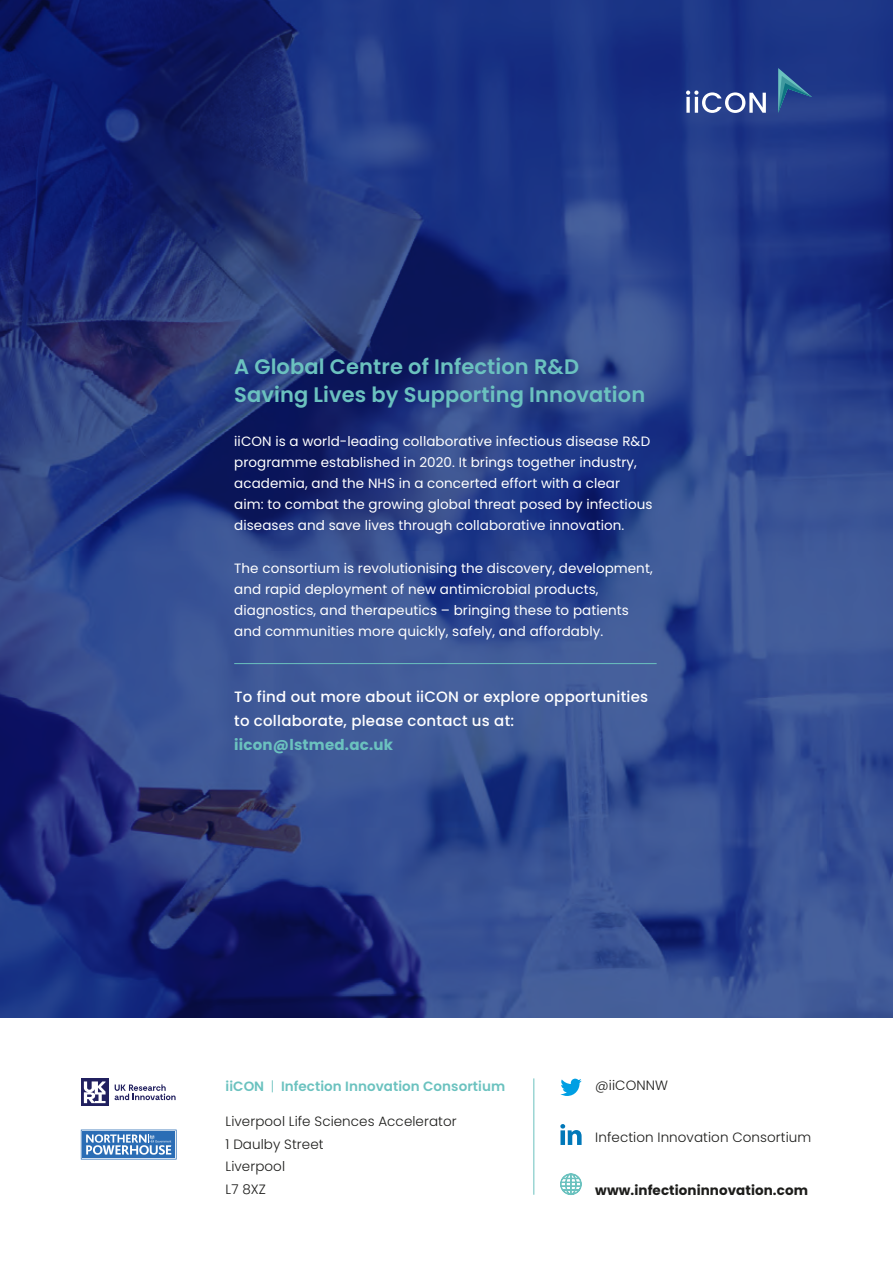
<style>
.page{position:relative;width:893px;height:1263px;background:#fff}
.page>*{position:absolute;margin:0;border:0;box-sizing:border-box;transform-origin:0 0}
.t1{font:600 21px/28.5px "Poppins";letter-spacing:.005em;color:#6bc2bf}
.t2{font:500 15px/24px "Poppins";letter-spacing:.015em;color:#fff}
.t3{font:700 15px "Poppins";letter-spacing:.015em;color:#6bc2bf}
.t4{font:13.5px/21px "Poppins";letter-spacing:.005em;color:#fff}
.t5{font:300 13.5px/22.5px "Poppins";letter-spacing:.005em;color:#1d1d1b}
.t6{font:600 13.5px "Poppins";letter-spacing:.005em;color:#6bc2bf}
.t7{font:700 13.5px "Poppins";letter-spacing:.005em;color:#1d1d1b}
.s1{font-weight:300}
</style>
<div class="page">
<img style="left:0;top:0;width:893px;height:1018px">
<svg style="left:686px;top:91px;width:80px;height:22px"></svg>
<svg style="left:778px;top:68px;width:34px;height:45px;background:#2c5891"></svg>
<svg style="left:115px;top:1084px;width:61px;height:16px"></svg>
<svg style="left:81px;top:1078px;width:28px;height:28px"></svg>
<svg style="left:84px;top:1081px;width:22px;height:22px"></svg>
<svg style="left:81px;top:1129px;width:96px;height:30px;background:#6e9bcc"></svg>
<hr style="left:533px;top:1078px;width:1px;height:117px;background:#6bc2bf">
<svg style="left:560px;top:1173px;width:22px;height:22px"></svg>
<svg style="left:560px;top:1124px;width:22px;height:21px"></svg>
<svg style="left:560px;top:1079px;width:22px;height:17px"></svg>
<hr style="left:234px;top:663px;width:423px;height:1px;background:#6bc2bf">
<h1 class="t1" style="left:234px;top:352px;width:412px">A Global Centre of Infection R&amp;D<br>Saving Lives by Supporting Innovation</h1>
<p class="t4" style="left:234px;top:431px;width:420px">iiCON is a world-leading collaborative infectious disease R&amp;D programme established in 2020. It brings together industry, academia, and the NHS in a concerted effort with a clear aim: to combat the growing global threat posed by infectious diseases and save lives through collaborative innovation.</p>
<p class="t4" style="left:234px;top:557px;width:420px">The consortium is revolutionising the discovery, development, and rapid deployment of new antimicrobial products, diagnostics, and therapeutics – bringing these to patients and communities more quickly, safely, and affordably.</p>
<p class="t2" style="left:234px;top:685px;width:415px">To find out more about iiCON or explore opportunities to collaborate, please contact us at:</p>
<p class="t3" style="left:234px;top:736px;width:160px">iicon@lstmed.ac.uk</p>
<p class="t6" style="left:226px;top:1078px;width:281px">iiCON <span class="s1">|</span> Infection Innovation Consortium</p>
<p class="t5" style="left:226px;top:1110px;width:233px">Liverpool Life Sciences Accelerator<br>1 Daulby Street<br>Liverpool<br>L7 8XZ</p>
<p class="t5" style="left:595px;top:1074px;width:74px">@iiCONNW</p>
<p class="t5" style="left:595px;top:1125px;width:217px">Infection Innovation Consortium</p>
<p class="t7" style="left:595px;top:1182px;width:214px">www.infectioninnovation.com</p>
</div>
